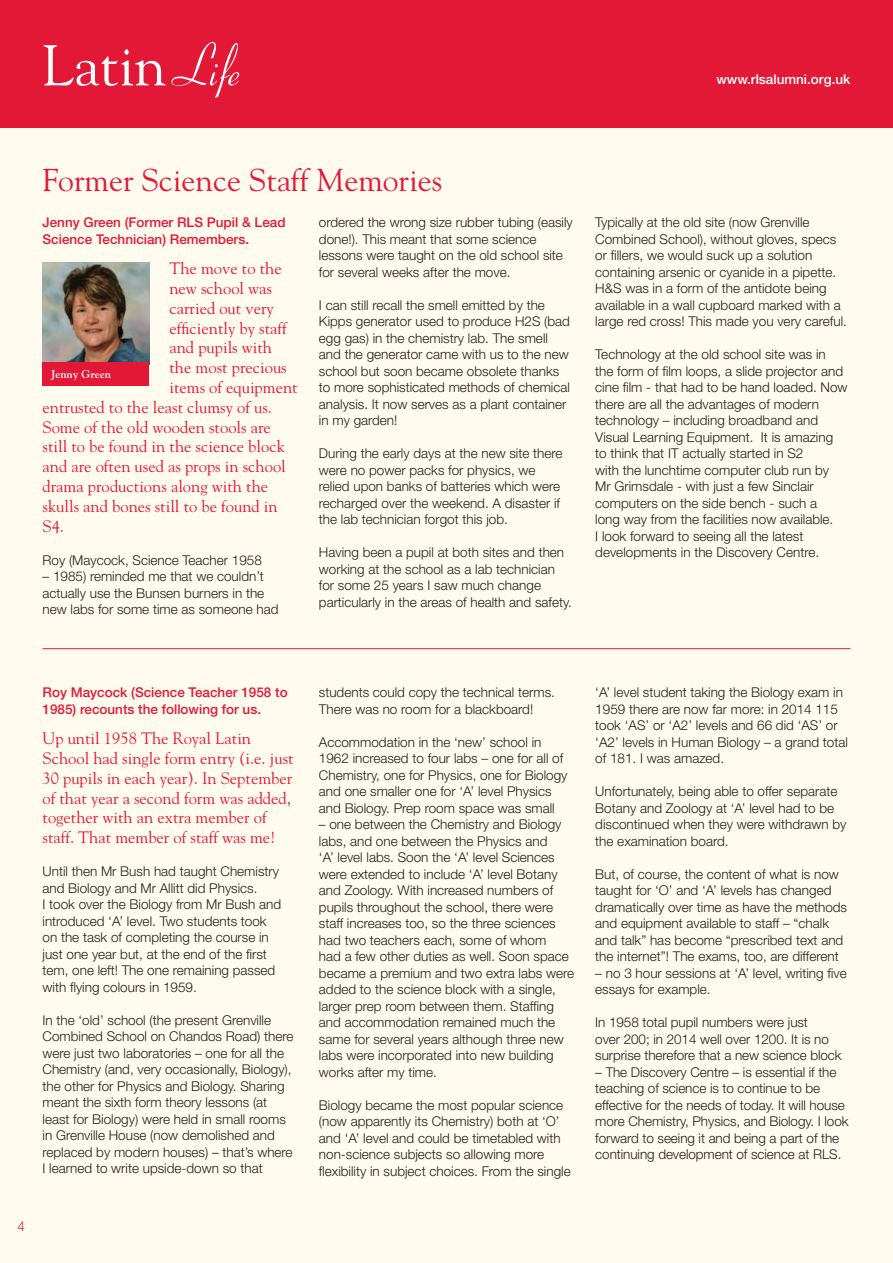
<style>
.page{position:relative;width:893px;height:1263px;background:#fffbee}
.page>*{position:absolute;margin:0;border:0;box-sizing:border-box;transform-origin:0 0}
.t1{font:57px "Goudy";color:#fff}
.t2{font:31.5px "Goudy";color:#e31836}
.t3{font:16.5px/19.8px "Goudy";color:#e31836}
.t4{font:300 13.5px/16.5px "Helvetica Neue";color:#221f1f}
.t5{font:500 13.5px/16.5px "Helvetica Neue";color:#e31836}
.t6{font:500 13.5px "Helvetica Neue";color:#fff}
.t7{font:300 13.5px "Helvetica Neue";color:#e31836}
.t8{font:700 11.25px "Goudy";color:#fff}
.s1{font-family:"Cornet";font-size:61.5px}
</style>
<div class="page">
<div style="left:0;top:0;width:893px;height:128px;background:#e31836"></div>
<img style="left:43px;top:262px;width:106px;height:100px">
<div style="left:43px;top:362px;width:106px;height:24px;background:#e31836"></div>
<hr style="left:43px;top:648px;width:807px;height:1px;background:#e31836">
<h1 class="t1" style="left:43px;top:43px;width:207px">Latin <span class="s1">Life</span></h1>
<p class="t6" style="left:716px;top:74px;width:136px">www.rlsalumni.org.uk</p>
<h2 class="t2" style="left:43px;top:167px;width:401px">Former Science Staff Memories</h2>
<p class="t5" style="left:43px;top:216px;width:245px">Jenny Green (Former RLS Pupil &amp; Lead<br>Science Technician) Remembers.</p>
<p class="t3" style="left:169px;top:260px;width:114px">The move to the</p>
<p class="t3" style="left:169px;top:280px;width:104px">new school was</p>
<p class="t3" style="left:169px;top:299px;width:106px">carried out very</p>
<p class="t3" style="left:169px;top:319px;width:119px">efficiently by staff</p>
<p class="t3" style="left:169px;top:339px;width:104px">and pupils with</p>
<p class="t3" style="left:169px;top:359px;width:119px">the most precious</p>
<p class="t3" style="left:169px;top:379px;width:130px">items of equipment</p>
<p class="t3" style="left:43px;top:398px;width:231px">entrusted to the least clumsy of us.</p>
<p class="t3" style="left:43px;top:418px;width:230px">Some of the old wooden stools are</p>
<p class="t3" style="left:43px;top:438px;width:244px">still to be found in the science block</p>
<p class="t3" style="left:43px;top:458px;width:245px">and are often used as props in school</p>
<p class="t3" style="left:43px;top:478px;width:227px">drama productions along with the</p>
<p class="t3" style="left:43px;top:497px;width:237px">skulls and bones still to be found in</p>
<p class="t3" style="left:43px;top:517px;width:23px">S4.</p>
<p class="t4" style="left:43px;top:552px;width:221px">Roy (Maycock, Science Teacher 1958</p>
<p class="t4" style="left:43px;top:569px;width:238px">– 1985) reminded me that we couldn’t actually use the Bunsen burners in the new labs for some time as someone had</p>
<p class="t8" style="left:51px;top:370px;width:62px">Jenny Green</p>
<p class="t4" style="left:319px;top:215px;width:255px">ordered the wrong size rubber tubing (easily done!). This meant that some science lessons were taught on the old school site for several weeks after the move.</p>
<p class="t4" style="left:319px;top:298px;width:253px">I can still recall the smell emitted by the Kipps generator used to produce H2S (bad egg gas) in the chemistry lab. The smell and the generator came with us to the new school but soon became obsolete thanks to more sophisticated methods of chemical analysis. It now serves as a plant container in my garden!</p>
<p class="t4" style="left:319px;top:446px;width:245px">During the early days at the new site there were no power packs for physics, we relied upon banks of batteries which were recharged over the weekend. A disaster if the lab technician forgot this job.</p>
<p class="t4" style="left:319px;top:545px;width:254px">Having been a pupil at both sites and then working at the school as a lab technician for some 25 years I saw much change particularly in the areas of health and safety.</p>
<p class="t4" style="left:595px;top:215px;width:253px">Typically at the old site (now Grenville Combined School), without gloves, specs or fillers, we would suck up a solution containing arsenic or cyanide in a pipette.<br>H&amp;S was in a form of the antidote being available in a wall cupboard marked with a large red cross! This made you very careful.</p>
<p class="t4" style="left:595px;top:347px;width:254px">Technology at the old school site was in<br>the form of film loops, a slide projector and cine film - that had to be hand loaded. Now there are all the advantages of modern technology – including broadband and Visual Learning Equipment. It is amazing to think that IT actually started in S2<br>with the lunchtime computer club run by Mr Grimsdale - with just a few Sinclair computers on the side bench - such a<br>long way from the facilities now available.<br>I look forward to seeing all the latest developments in the Discovery Centre.</p>
<p class="t5" style="left:43px;top:685px;width:247px">Roy Maycock (Science Teacher 1958 to<br>1985) recounts the following for us.</p>
<p class="t3" style="left:43px;top:730px;width:253px">Up until 1958 The Royal Latin School had single form entry (i.e. just 30 pupils in each year). In September of that year a second form was added, together with an extra member of staff. That member of staff was me!</p>
<p class="t4" style="left:43px;top:864px;width:240px">Until then Mr Bush had taught Chemistry and Biology and Mr Allitt did Physics.<br>I took over the Biology from Mr Bush and introduced ‘A’ level. Two students took on the task of completing the course in just one year but, at the end of the first tem, one left! The one remaining passed with flying colours in 1959.</p>
<p class="t4" style="left:43px;top:1012px;width:252px">In the ‘old’ school (the present Grenville Combined School on Chandos Road) there were just two laboratories – one for all the Chemistry (and, very occasionally, Biology), the other for Physics and Biology. Sharing meant the sixth form theory lessons (at least for Biology) were held in small rooms in Grenville House (now demolished and replaced by modern houses) – that’s where I learned to write upside-down so that</p>
<p class="t7" style="left:18px;top:1220px;width:9px">4</p>
<p class="t4" style="left:319px;top:685px;width:238px">students could copy the technical terms.<br>There was no room for a blackboard!</p>
<p class="t4" style="left:319px;top:735px;width:250px">Accommodation in the ‘new’ school in 1962 increased to four labs – one for all of Chemistry, one for Physics, one for Biology and one smaller one for ‘A’ level Physics and Biology. Prep room space was small</p>
<p class="t4" style="left:319px;top:817px;width:257px">– one between the Chemistry and Biology labs, and one between the Physics and<br>‘A’ level labs. Soon the ‘A’ level Sciences were extended to include ‘A’ level Botany and Zoology. With increased numbers of pupils throughout the school, there were staff increases too, so the three sciences had two teachers each, some of whom<br>had a few other duties as well. Soon space became a premium and two extra labs were added to the science block with a single, larger prep room between them. Staffing and accommodation remained much the same for several years although three new labs were incorporated into new building works after my time.</p>
<p class="t4" style="left:319px;top:1098px;width:253px">Biology became the most popular science (now apparently its Chemistry) both at ‘O’ and ‘A’ level and could be timetabled with non-science subjects so allowing more flexibility in subject choices. From the single</p>
<p class="t4" style="left:595px;top:685px;width:254px">‘A’ level student taking the Biology exam in 1959 there are now far more: in 2014 115 took ‘AS’ or ‘A2’ levels and 66 did ‘AS’ or ‘A2’ levels in Human Biology – a grand total of 181. I was amazed.</p>
<p class="t4" style="left:595px;top:784px;width:253px">Unfortunately, being able to offer separate Botany and Zoology at ‘A’ level had to be discontinued when they were withdrawn by the examination board.</p>
<p class="t4" style="left:595px;top:867px;width:253px">But, of course, the content of what is now taught for ‘O’ and ‘A’ levels has changed dramatically over time as have the methods and equipment available to staff – “chalk and talk” has become “prescribed text and the internet”! The exams, too, are different</p>
<p class="t4" style="left:595px;top:965px;width:253px">– no 3 hour sessions at ‘A’ level, writing five essays for example.</p>
<p class="t4" style="left:595px;top:1015px;width:248px">In 1958 total pupil numbers were just<br>over 200; in 2014 well over 1200. It is no surprise therefore that a new science block</p>
<p class="t4" style="left:595px;top:1064px;width:255px">– The Discovery Centre – is essential if the teaching of science is to continue to be effective for the needs of today. It will house more Chemistry, Physics, and Biology. I look forward to seeing it and being a part of the continuing development of science at RLS.</p>
</div>
